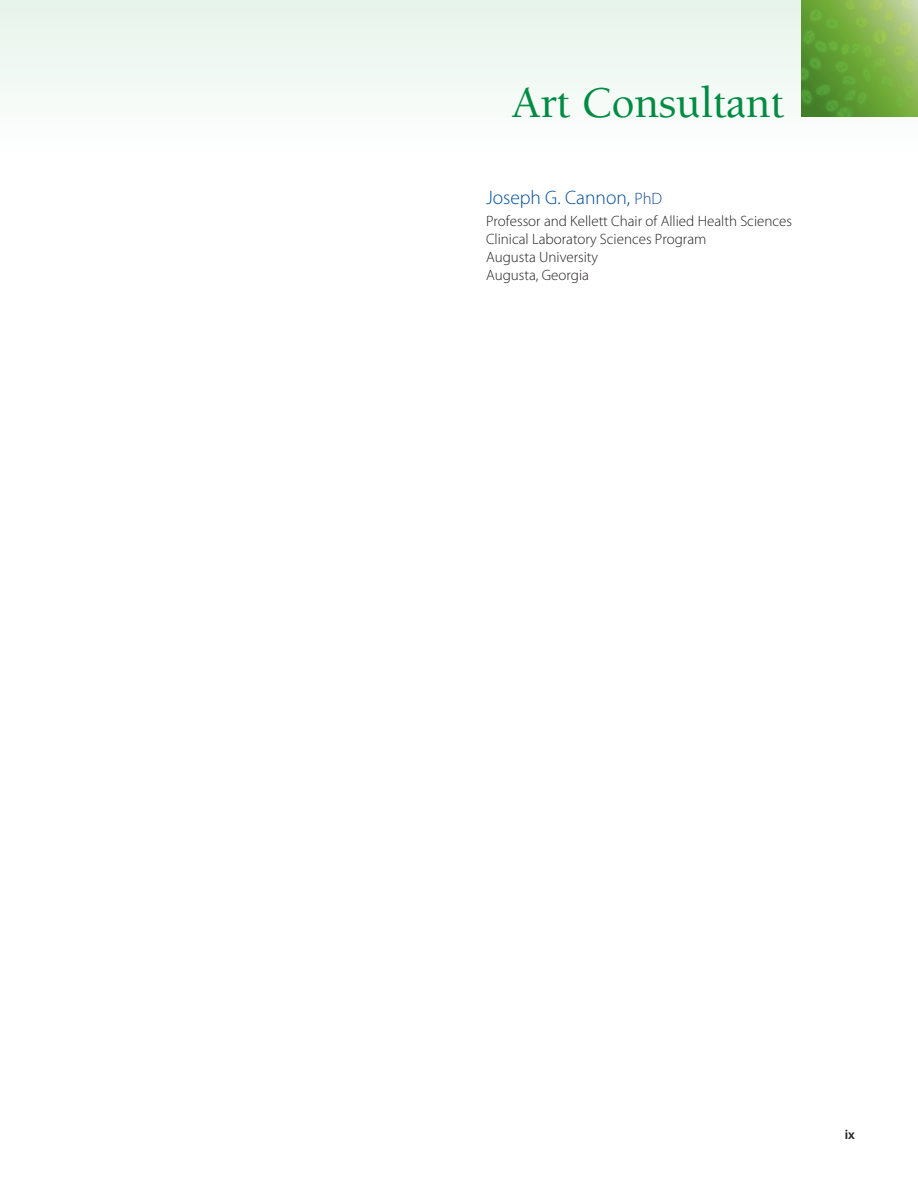
<style>
.page{position:relative;width:918px;height:1188px;background:#fff}
.page>*{position:absolute;margin:0;border:0;box-sizing:border-box;transform-origin:0 0}
.t1{font:500 45px "Berkeley";letter-spacing:-.01em;color:#008b43}
.t2{font:300 19.5px "Myriad Pro";color:#014c98}
.t3{font:300 15px/18px "Myriad Pro";color:#231f20}
.t4{font:600 13.5px "Myriad Pro";color:#231f20}
.s1{font-size:16.5px;color:#164c98}
</style>
<div class="page">
<div style="left:0;top:0;width:918px;height:153px;background:#f2f9f5"></div>
<img style="left:801px;top:0;width:117px;height:117px">
<p class="t1" style="left:512px;top:85px;width:274px">Art Consultant</p>
<p class="t2" style="left:486px;top:190px;width:178px">Joseph G. Cannon, <span class="s1">PhD</span></p>
<p class="t3" style="left:486px;top:213px;width:308px">Professor and Kellett Chair of Allied Health Sciences<br>Clinical Laboratory Sciences Program<br>Augusta University<br>Augusta, Georgia</p>
<p class="t4" style="left:845px;top:1125px;width:12px">ix</p>
</div>
